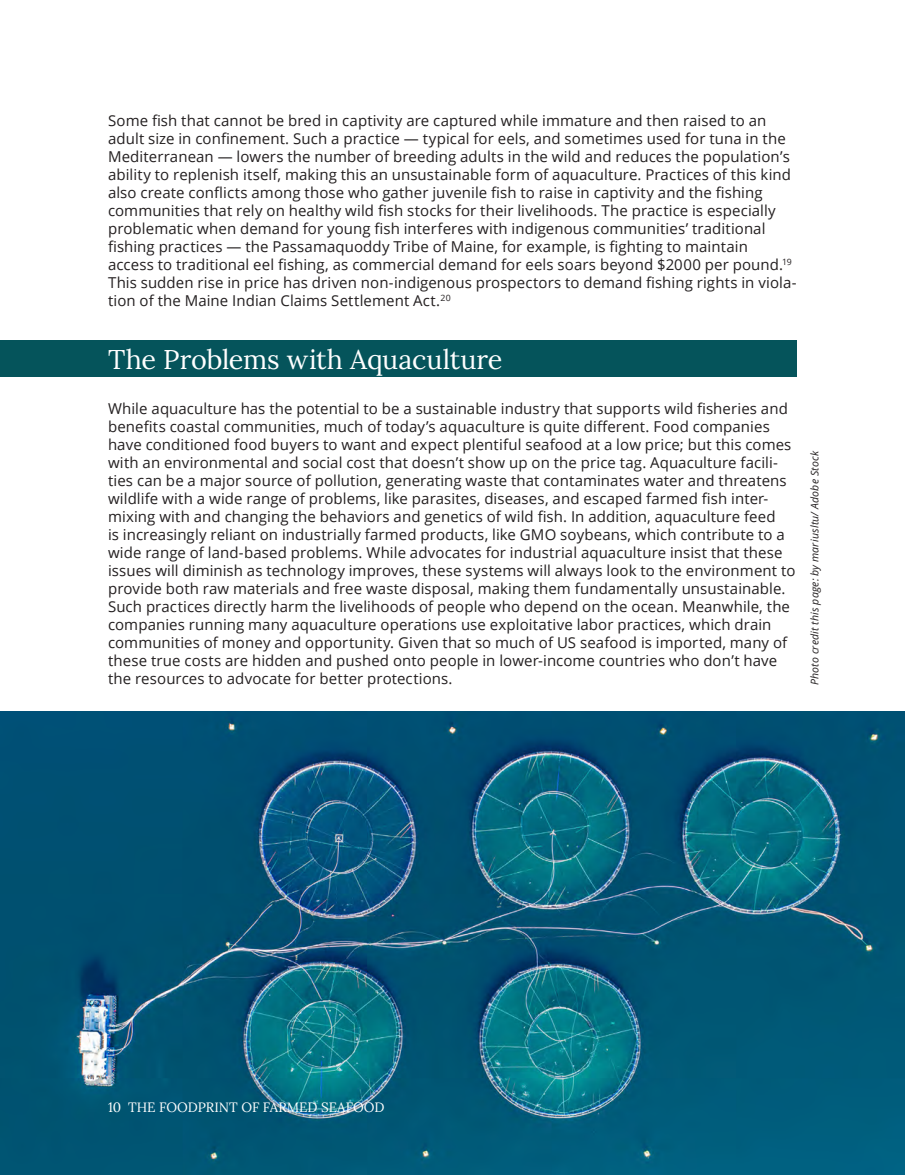
<style>
.page{position:relative;width:905px;height:1175px;background:#fff}
.page>*{position:absolute;margin:0;border:0;box-sizing:border-box;transform-origin:0 0}
.Header_Lora__h2{font:27px "Lora";letter-spacing:-.005em;color:#fff}
.Body_Copy{font:15px/18px "Open Sans";letter-spacing:.005em;color:#231f20}
.folio{font:13.5px "Lora";color:#fff}
.Body_Copy-2{font:italic 10.5px "Open Sans";letter-spacing:.02em;color:#231f20}
</style>
<div class="page">
<div style="left:0;top:340px;width:796px;height:36px;background:#05545b"></div>
<img style="left:0;top:711px;width:904px;height:463px">
<p class="Body_Copy" style="left:108px;top:111px;width:690px">Some fish that cannot be bred in captivity are captured while immature and then raised to an adult size in confinement. Such a practice — typical for eels, and sometimes used for tuna in the Mediterranean — lowers the number of breeding adults in the wild and reduces the population’s ability to replenish itself, making this an unsustainable form of aquaculture. Practices of this kind also create conflicts among those who gather juvenile fish to raise in captivity and the fishing communities that rely on healthy wild fish stocks for their livelihoods. The practice is especially problematic when demand for young fish interferes with indigenous communities’ traditional fishing practices — the Passamaquoddy Tribe of Maine, for example, is fighting to maintain access to traditional eel fishing, as commercial demand for eels soars beyond $2000 per pound.<sup>19<br></sup>This sudden rise in price has driven non-indigenous prospectors to demand fishing rights in viola&shy;tion of the Maine Indian Claims Settlement Act.<sup>20</sup></p>
<p class="Header_Lora__h2" style="left:108px;top:339px;width:396px">The Problems with Aquaculture</p>
<p class="Body_Copy" style="left:108px;top:399px;width:688px">While aquaculture has the potential to be a sustainable industry that supports wild fisheries and benefits coastal communities, much of today’s aquaculture is quite different. Food companies have conditioned food buyers to want and expect plentiful seafood at a low price; but this comes with an environmental and social cost that doesn’t show up on the price tag. Aquaculture facili&shy;ties can be a major source of pollution, generating waste that contaminates water and threatens wildlife with a wide range of problems, like parasites, diseases, and escaped farmed fish inter&shy;mixing with and changing the behaviors and genetics of wild fish. In addition, aquaculture feed<br>is increasingly reliant on industrially farmed products, like GMO soybeans, which contribute to a wide range of land-based problems. While advocates for industrial aquaculture insist that these issues will diminish as technology improves, these systems will always look to the environment to provide both raw materials and free waste disposal, making them fundamentally unsustainable.<br>Such practices directly harm the livelihoods of people who depend on the ocean. Meanwhile, the companies running many aquaculture operations use exploitative labor practices, which drain communities of money and opportunity. Given that so much of US seafood is imported, many of these true costs are hidden and pushed onto people in lower-income countries who don’t have the resources to advocate for better protections.</p>
<p class="Body_Copy-2" style="left:807px;top:685px;width:236px;rotate:-90deg">Photo credit this page: by mariusltu/ Adobe Stock</p>
<p class="folio" style="left:108px;top:1097px;width:278px">10 THE FOODPRINT OF FARMED SEAFOOD</p>
</div>
